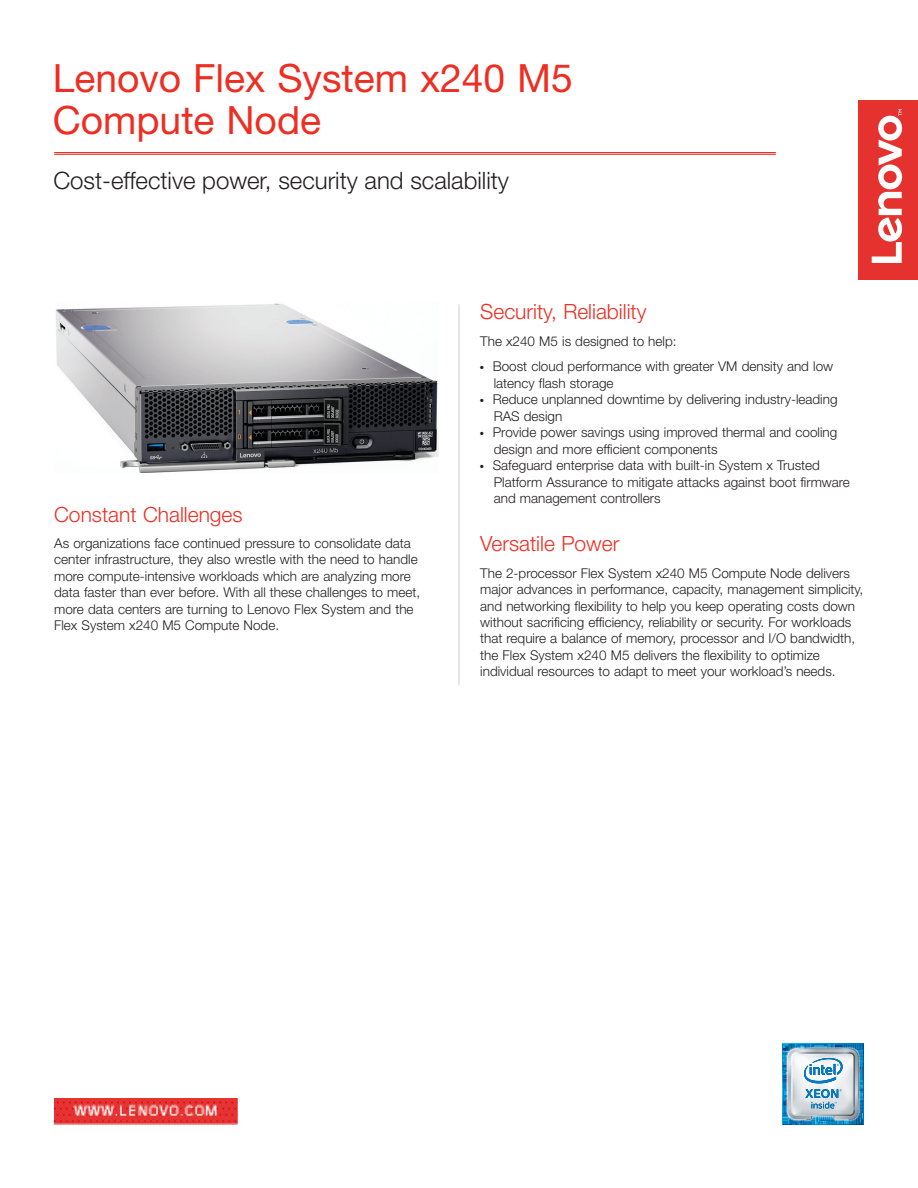
<style>
.page{position:relative;width:918px;height:1188px;background:#fff}
.page>*{position:absolute;margin:0;border:0;box-sizing:border-box;transform-origin:0 0}
.t1{font:39px/42px "Helvetica Neue LT Std";color:#ee2e22}
.t2{font:300 24px "Helvetica Neue LT Std";color:#231f20}
.t3{font:300 21px "Helvetica Neue LT Std";color:#ee2e22}
.t4{font:300 13.5px/16.5px "Helvetica Neue LT Std";color:#231f20}
</style>
<div class="page">
<div style="left:858px;top:100px;width:60px;height:180px;background:#e6322e"></div>
<svg style="left:872px;top:109px;width:30px;height:154px"></svg>
<img style="left:54px;top:1098px;width:184px;height:26px">
<img style="left:783px;top:1043px;width:81px;height:81px">
<svg style="left:803px;top:1056px;width:41px;height:53px"></svg>
<hr style="left:54px;top:152px;width:722px;height:1px;background:#ee2e22">
<hr style="left:54px;top:154px;width:722px;height:1px;background:#ee2e22">
<hr style="left:459px;top:304px;width:1px;height:381px;background:#cfcecb">
<img style="left:56px;top:303px;width:382px;height:169px">
<h1 class="t1" style="left:53px;top:56px;width:522px">Lenovo Flex System x240 M5<br>Compute Node</h1>
<h2 class="t2" style="left:53px;top:165px;width:457px">Cost-effective power, security and scalability</h2>
<h3 class="t3" style="left:54px;top:501px;width:190px">Constant Challenges</h3>
<p class="t4" style="left:54px;top:534px;width:367px">As organizations face continued pressure to consolidate data center infrastructure, they also wrestle with the need to handle more compute-intensive workloads which are analyzing more data faster than ever before. With all these challenges to meet, more data centers are turning to Lenovo Flex System and the Flex System x240 M5 Compute Node.</p>
<h3 class="t3" style="left:480px;top:299px;width:168px">Security, Reliability</h3>
<p class="t4" style="left:480px;top:332px;width:198px">The x240 M5 is designed to help:</p>
<p class="t4" style="left:494px;top:358px;width:341px;text-indent:-14px">● Boost cloud performance with greater VM density and low latency flash storage</p>
<p class="t4" style="left:494px;top:391px;width:345px;text-indent:-14px">● Reduce unplanned downtime by delivering industry-leading<br>RAS design</p>
<p class="t4" style="left:494px;top:424px;width:345px;text-indent:-14px">● Provide power savings using improved thermal and cooling design and more efficient components</p>
<p class="t4" style="left:494px;top:457px;width:358px;text-indent:-14px">● Safeguard enterprise data with built-in System x Trusted<br>Platform Assurance to mitigate attacks against boot firmware and management controllers</p>
<h3 class="t3" style="left:480px;top:531px;width:141px">Versatile Power</h3>
<p class="t4" style="left:480px;top:564px;width:385px">The 2-processor Flex System x240 M5 Compute Node delivers major advances in performance, capacity, management simplicity, and networking flexibility to help you keep operating costs down without sacrificing efficiency, reliability or security. For workloads that require a balance of memory, processor and I/O bandwidth, the Flex System x240 M5 delivers the flexibility to optimize individual resources to adapt to meet your workload’s needs.</p>
</div>
